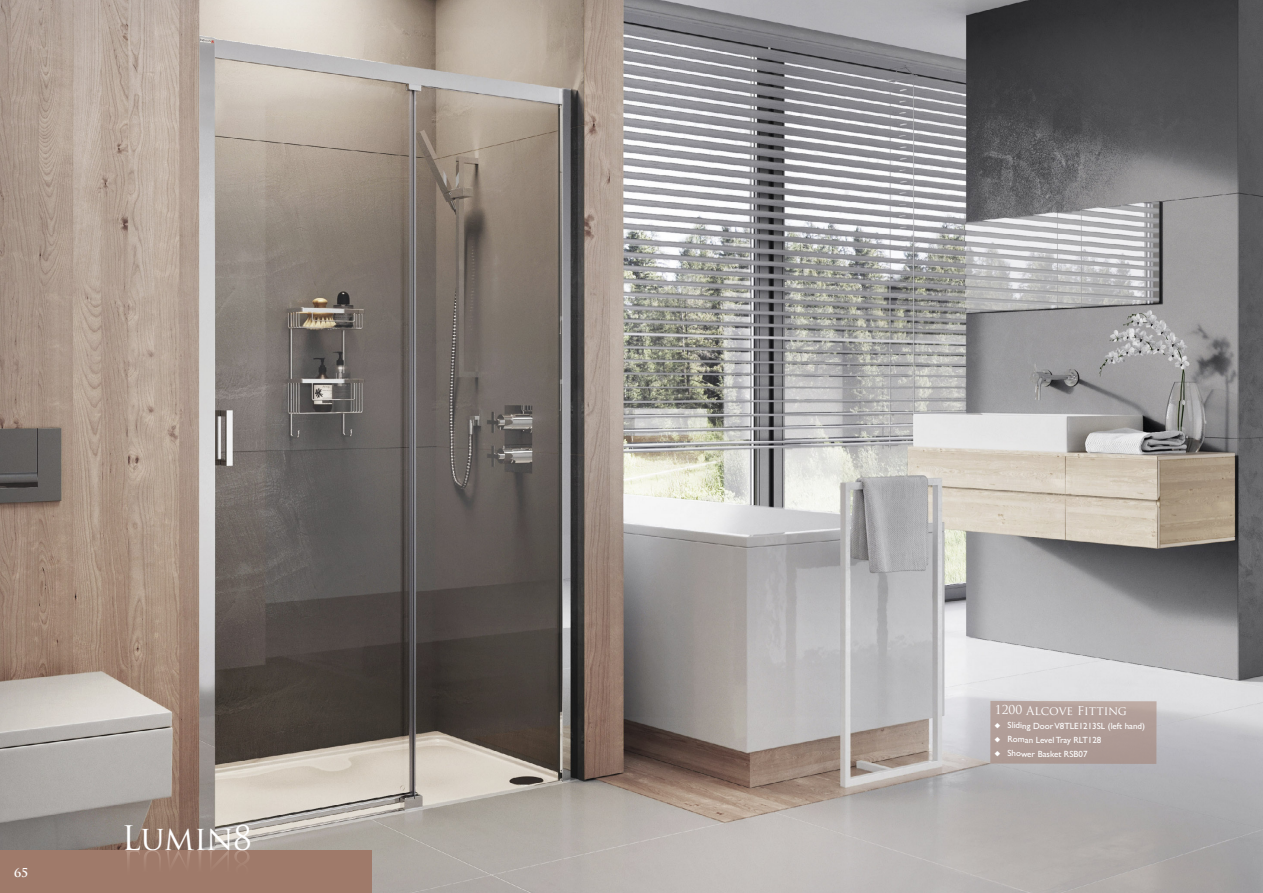
<style>
.page{position:relative;width:1263px;height:893px;background:#fff}
.page>*{position:absolute;margin:0;border:0;box-sizing:border-box;transform-origin:0 0}
.t1{font:33px "Trajan Pro";letter-spacing:-.015em;color:#fff}
.t2{font:12px "Trajan Pro";color:#fff}
.t3{font:700 12px "Trajan Pro";color:#fff}
.t4{font:9px "Gill Sans";color:#fff}
.s1{font-family:"Menlo"}
</style>
<div class="page">
<img style="left:0;top:0;width:1263px;height:893px">
<div style="left:0;top:850px;width:371px;height:43px;background:#9f7a6a"></div>
<div style="left:990px;top:701px;width:166px;height:63px;background:#b09d98"></div>
<svg style="left:125px;top:850px;width:104px;height:12px"></svg>
<p class="t3" style="left:14px;top:866px;width:16px">65</p>
<p class="t1" style="left:122px;top:819px;width:132px">Lumin8</p>
<p class="t2" style="left:995px;top:703px;width:134px">1200 Alcove Fitting</p>
<p class="t4" style="left:995px;top:722px;width:152px"><span class="s1">◆</span> Sliding Door V8TLE1213SL (left hand)</p>
<p class="t4" style="left:995px;top:736px;width:108px"><span class="s1">◆</span> Roman Level Tray RLT128</p>
<p class="t4" style="left:995px;top:750px;width:94px"><span class="s1">◆</span> Shower Basket RSB07</p>
</div>
